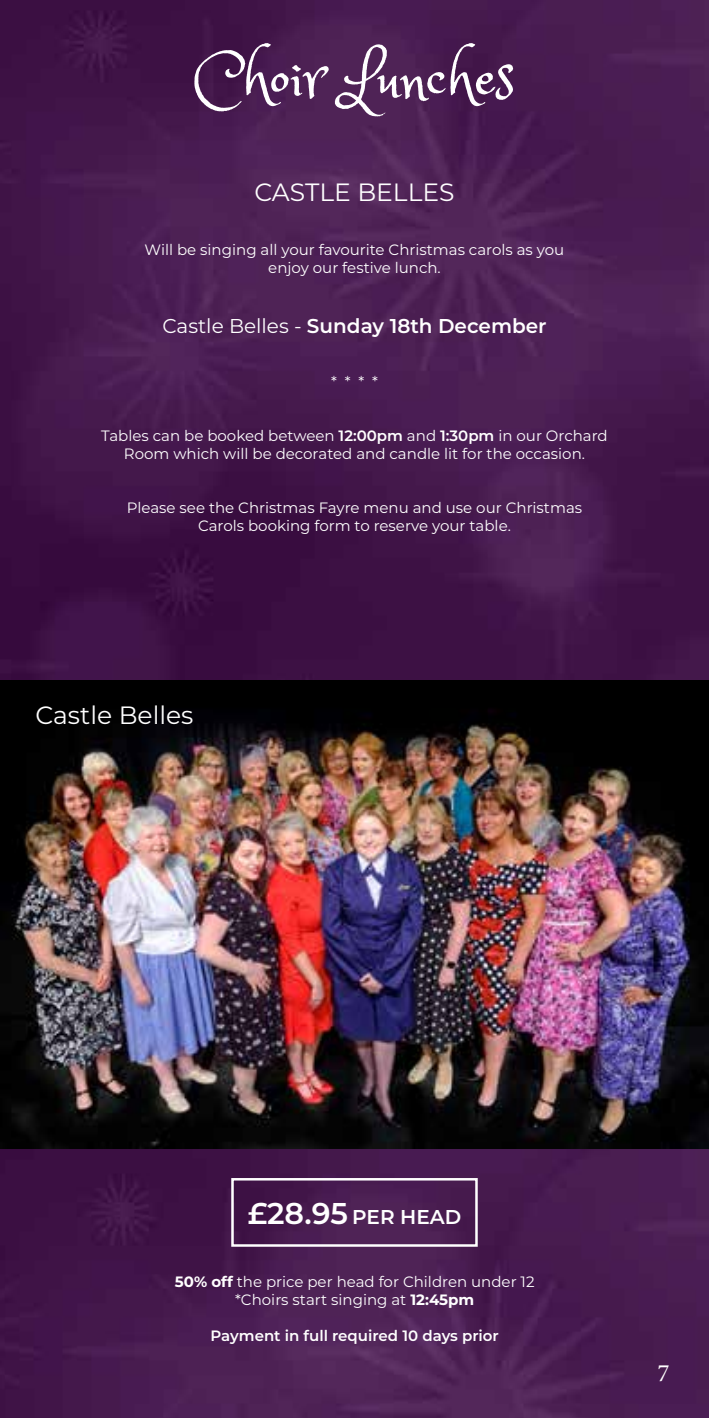
<style>
.page{position:relative;width:709px;height:1418px;background:#fff}
.page>*{position:absolute;margin:0;border:0;box-sizing:border-box;transform-origin:0 0}
.t1{font:60px "Princess Sofia";color:#fff}
.t2{font:25px "Montserrat";color:#fff}
.t3{font:25px "Minion Pro";color:#fff}
.t4{font:600 20px "Montserrat";color:#fff}
.t5{font:15px/18px "Montserrat";color:#fff;text-align:center}
.t6{font:600 15px "Montserrat";color:#fff}
.s1{font-weight:400}
.s2{font-weight:600}
.s3{font-size:30px}
.s4{font-weight:700}
</style>
<div class="page">
<img style="left:0;top:0;width:709px;height:1417px">
<div style="left:231px;top:1177px;width:247px;height:69px;border:2px solid #fff"></div>
<img style="left:0;top:680px;width:709px;height:468px">
<h1 class="t1" style="left:194px;top:39px;width:323px">Choir Lunches</h1>
<h2 class="t2" style="left:254px;top:175px;width:202px">CASTLE BELLES</h2>
<p class="t5" style="left:145px;top:240px;width:421px">Will be singing all your favourite Christmas carols as you enjoy our festive lunch.</p>
<h3 class="t4" style="left:162px;top:311px;width:386px"><span class="s1">Castle Belles -</span> Sunday 18th December</h3>
<p class="t5" style="left:331px;top:372px;width:48px">* * * *</p>
<p class="t5" style="left:101px;top:426px;width:508px">Tables can be booked between <span class="s2">12:00pm</span> and <span class="s2">1:30pm</span> in our Orchard<br>Room which will be decorated and candle lit for the occasion.</p>
<p class="t5" style="left:127px;top:498px;width:457px">Please see the Christmas Fayre menu and use our Christmas<br>Carols booking form to reserve your table.</p>
<h2 class="t2" style="left:35px;top:697px;width:160px">Castle Belles</h2>
<h3 class="t4" style="left:248px;top:1202px;width:215px"><span class="s3">£28.95</span> PER HEAD</h3>
<p class="t5" style="left:175px;top:1272px;width:361px"><span class="s4">50% off</span> the price per head for Children under 12 *Choirs start singing at <span class="s4">12:45pm</span></p>
<p class="t6" style="left:210px;top:1325px;width:290px">Payment in full required 10 days prior</p>
<h2 class="t3" style="left:657px;top:1356px;width:13px">7</h2>
</div>
